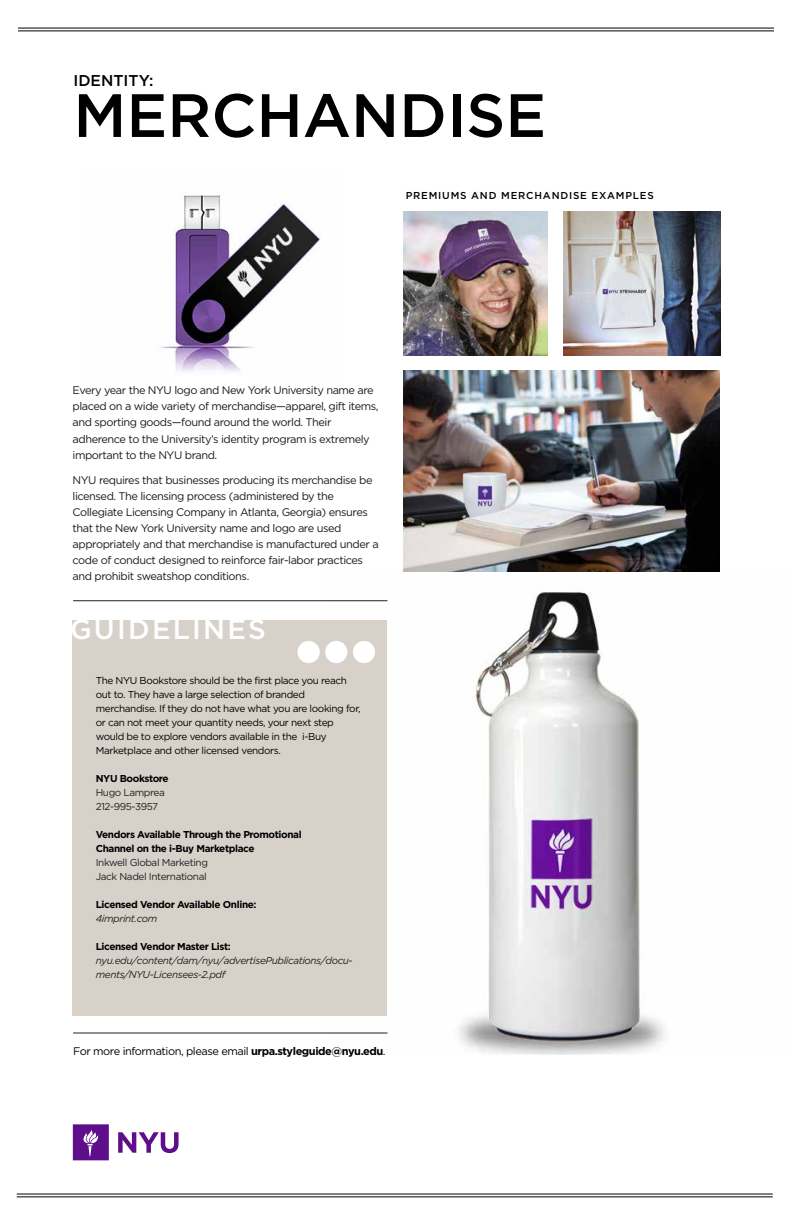
<style>
.page{position:relative;width:792px;height:1224px;background:#fff}
.page>*{position:absolute;margin:0;border:0;box-sizing:border-box;transform-origin:0 0}
.t1{font:500 61px "Gotham";color:#000}
.t2{font:500 27.7px "Gotham";letter-spacing:.08em;color:#fff}
.t3{font:500 15.6px "Gotham";color:#000}
.t4{font:11px/16px "Gotham";letter-spacing:-.04em;color:#1c1b1a}
.t5{font:11px "Gotham";letter-spacing:-.04em;color:#000}
.t6{font:10px/14px "Gotham";letter-spacing:-.04em;color:#000}
.t7{font:700 10px/14px "Gotham";letter-spacing:-.04em;color:#000}
.t8{font:italic 10px/14px "Gotham";letter-spacing:-.04em;color:#231f20}
.t9{font:10px/14px "Gotham";letter-spacing:-.04em;color:#231f20}
.t10{font:500 10px "Gotham";letter-spacing:.08em;color:#000}
.s1{font-weight:700}
</style>
<div class="page">
<svg style="left:118px;top:1132px;width:61px;height:21px"></svg>
<svg style="left:73px;top:1124px;width:36px;height:36px"></svg>
<hr style="left:17px;top:1194px;width:756px;height:1px;background:#000">
<hr style="left:17px;top:1197px;width:756px;height:1px;background:#000">
<hr style="left:18px;top:30px;width:756px;height:1px;background:#000">
<hr style="left:18px;top:28px;width:756px;height:1px;background:#000">
<img style="left:325px;top:592px;width:340px;height:463px">
<div style="left:72px;top:620px;width:314px;height:396px;background:#d8d1ca"></div>
<div style="left:298px;top:641px;width:22px;height:22px;background:#fff;border-radius:50%"></div>
<div style="left:325px;top:641px;width:22px;height:22px;background:#fff;border-radius:50%"></div>
<div style="left:353px;top:641px;width:22px;height:22px;background:#fff;border-radius:50%"></div>
<hr style="left:73px;top:600px;width:314px;height:1px;background:#231f20">
<hr style="left:73px;top:1033px;width:314px;height:1px;background:#231f20">
<img style="left:159px;top:192px;width:162px;height:180px">
<img style="left:403px;top:212px;width:144px;height:144px">
<img style="left:563px;top:212px;width:157px;height:144px">
<img style="left:403px;top:370px;width:317px;height:201px">
<h3 class="t3" style="left:73px;top:72px;width:82px">IDENTITY:</h3>
<h1 class="t1" style="left:73px;top:81px;width:474px">MERCHANDISE</h1>
<p class="t10" style="left:406px;top:190px;width:250px">PREMIUMS AND MERCHANDISE EXAMPLES</p>
<p class="t4" style="left:73px;top:382px;width:307px">Every year the NYU logo and New York University name are placed on a wide variety of merchandise—apparel, gift items, and sporting goods—found around the world. Their adherence to the University’s identity program is extremely important to the NYU brand.</p>
<p class="t4" style="left:73px;top:471px;width:308px">NYU requires that businesses producing its merchandise be licensed. The licensing process (administered by the Collegiate Licensing Company in Atlanta, Georgia) ensures that the New York University name and logo are used appropriately and that merchandise is manufactured under a code of conduct designed to reinforce fair-labor practices and prohibit sweatshop conditions.</p>
<h2 class="t2" style="left:70px;top:613px;width:197px">GUIDELINES</h2>
<p class="t6" style="left:96px;top:673px;width:266px">The NYU Bookstore should be the first place you reach out to. They have a large selection of branded merchandise. If they do not have what you are looking for, or can not meet your quantity needs, your next step would be to explore vendors available in the i-Buy Marketplace and other licensed vendors.</p>
<p class="t7" style="left:96px;top:771px;width:74px">NYU Bookstore</p>
<p class="t9" style="left:96px;top:785px;width:71px">Hugo Lamprea<br>212-995-3957</p>
<p class="t7" style="left:96px;top:827px;width:208px">Vendors Available Through the Promotional<br>Channel on the i-Buy Marketplace</p>
<p class="t9" style="left:96px;top:855px;width:114px">Inkwell Global Marketing<br>Jack Nadel International</p>
<p class="t7" style="left:96px;top:897px;width:162px">Licensed Vendor Available Online:</p>
<p class="t8" style="left:96px;top:912px;width:63px">4imprint.com</p>
<p class="t7" style="left:96px;top:939px;width:137px">Licensed Vendor Master List:</p>
<p class="t8" style="left:96px;top:954px;width:258px">nyu.edu/content/dam/nyu/advertisePublications/docu&shy;ments/NYU-Licensees-2.pdf</p>
<p class="t5" style="left:73px;top:1045px;width:314px">For more information, please email <span class="s1">urpa.styleguide@nyu.edu</span>.</p>
</div>
